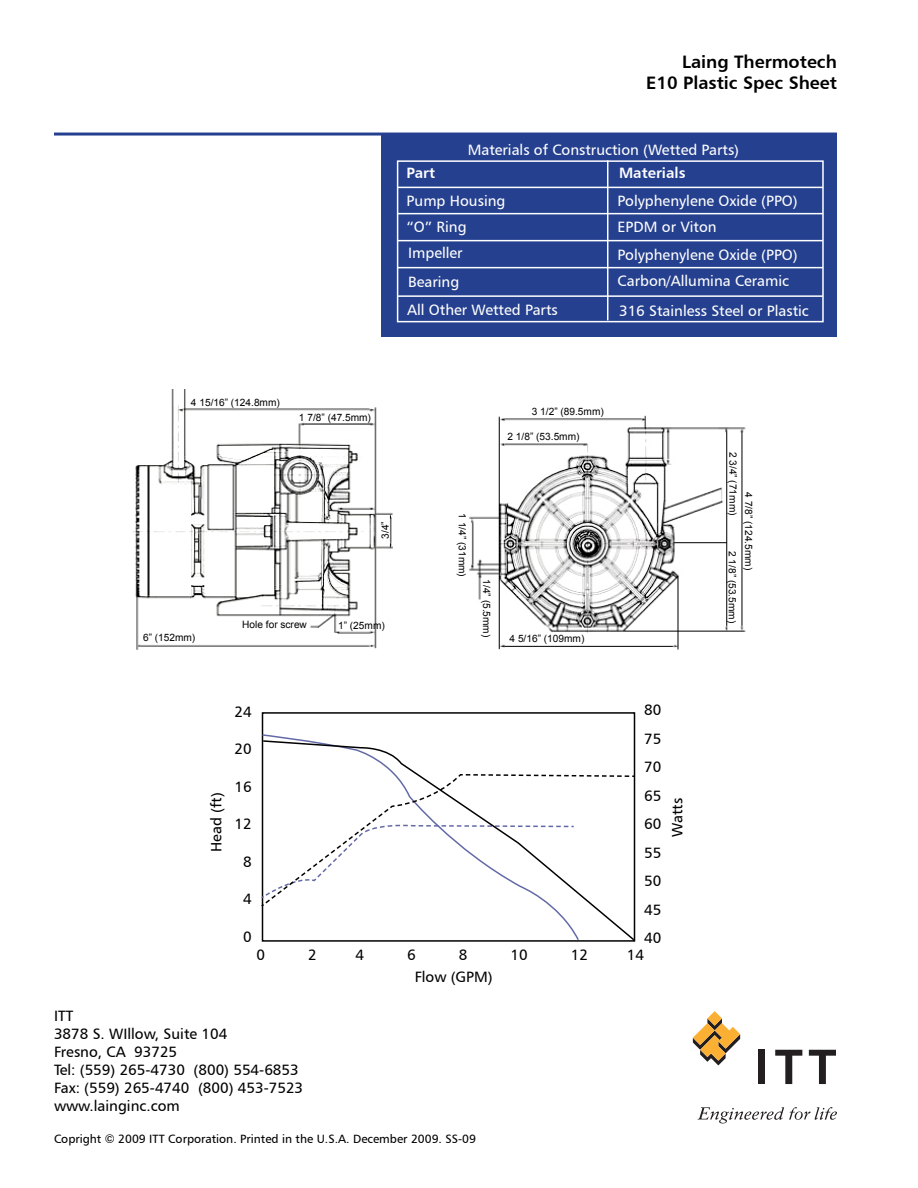
<style>
.page{position:relative;width:918px;height:1188px;background:#fff}
.page>*{position:absolute;margin:0;border:0;box-sizing:border-box;transform-origin:0 0}
.t1{font:18px/21.6px "Humanist 777 BT Bold B";color:#000;text-align:right}
.t2{font:15px/26.2px "Humanist 777 BT Roman B";color:#fff}
.t3{font:15px/28.5px "Humanist 777 BT Roman B";color:#000}
.t4{font:15px "Humanist 777 BT Bold B";color:#fff}
.t5{font:12px "Humanist 777 BT Roman B";color:#000}
.t6{font:10.2px "Arial";color:#000}
</style>
<div class="page">
<div style="left:381px;top:134px;width:456px;height:203px;background:#25408f"></div>
<svg style="left:693px;top:1011px;width:47px;height:54px"></svg>
<div style="left:758px;top:1050px;width:7px;height:34px;background:#231f20"></div>
<svg style="left:775px;top:1050px;width:27px;height:34px"></svg>
<svg style="left:809px;top:1050px;width:27px;height:34px"></svg>
<svg style="left:697px;top:1107px;width:140px;height:17px"></svg>
<div style="left:397px;top:160px;width:427px;height:162px;border:2px solid #fff"></div>
<hr style="left:398px;top:187px;width:425px;height:1px;background:#fff">
<hr style="left:398px;top:213px;width:425px;height:1px;background:#fff">
<hr style="left:398px;top:240px;width:425px;height:1px;background:#fff">
<hr style="left:398px;top:267px;width:425px;height:1px;background:#fff">
<hr style="left:398px;top:295px;width:425px;height:2px;background:#fff">
<hr style="left:607px;top:160px;width:1px;height:160px;background:#fff">
<hr style="left:54px;top:133px;width:783px;height:3px;background:#25408f">
<img style="left:132px;top:390px;width:261px;height:260px">
<img style="left:469px;top:415px;width:277px;height:235px">
<svg style="left:262px;top:739px;width:374px;height:203px"></svg>
<svg style="left:261px;top:773px;width:375px;height:135px"></svg>
<p class="t1" style="left:646px;top:50px;width:192px">Laing Thermotech<br>E10 Plastic Spec Sheet</p>
<p class="t2" style="left:468px;top:137px;width:273px">Materials of Construction (Wetted Parts)</p>
<p class="t4" style="left:407px;top:163px;width:30px">Part</p>
<p class="t2" style="left:407px;top:187px;width:100px">Pump Housing “O” Ring<br>Impeller</p>
<p class="t2" style="left:407px;top:267px;width:152px;line-height:28.5px">Bearing<br>All Other Wetted Parts</p>
<p class="t4" style="left:619px;top:163px;width:68px">Materials</p>
<p class="t2" style="left:618px;top:187px;width:182px">Polyphenylene Oxide (PPO)<br>EPDM or Viton</p>
<p class="t2" style="left:618px;top:241px;width:182px">Polyphenylene Oxide (PPO)<br>Carbon/Allumina Ceramic</p>
<p class="t2" style="left:619px;top:297px;width:191px">316 Stainless Steel or Plastic</p>
<p class="t6" style="left:191px;top:396px;width:90px">4 15/16” (124.8mm)</p>
<p class="t6" style="left:299px;top:411px;width:74px">1 7/8” (47.5mm)</p>
<p class="t6" style="left:378px;top:539px;width:19px;rotate:-90deg">3/4”</p>
<p class="t6" style="left:143px;top:631px;width:54px">6” (152mm)</p>
<p class="t6" style="left:242px;top:618px;width:66px">Hole for screw</p>
<p class="t6" style="left:338px;top:619px;width:48px">1” (25mm)</p>
<p class="t6" style="left:532px;top:404px;width:74px">3 1/2” (89.5mm)</p>
<p class="t6" style="left:508px;top:429px;width:74px">2 1/8” (53.5mm)</p>
<p class="t6" style="left:469px;top:513px;width:65px;rotate:90deg">1 1/4” (31mm)</p>
<p class="t6" style="left:494px;top:579px;width:59px;rotate:90deg">1/4” (5.5mm)</p>
<p class="t6" style="left:510px;top:632px;width:76px">4 5/16” (109mm)</p>
<p class="t6" style="left:740px;top:452px;width:65px;rotate:90deg">2 3/4” (71mm)</p>
<p class="t6" style="left:739px;top:551px;width:74px;rotate:90deg">2 1/8” (53.5mm)</p>
<p class="t6" style="left:755px;top:492px;width:79px;rotate:90deg">4 7/8” (124.5mm)</p>
<p class="t3" style="left:644px;top:696px;width:19px;text-align:justify">80<br>75<br>70<br>65<br>60<br>55<br>50<br>45<br>40</p>
<p class="t3" style="left:234px;top:697px;width:19px">24</p>
<p class="t3" style="left:234px;top:735px;width:19px">20</p>
<p class="t3" style="left:234px;top:772px;width:19px">16</p>
<p class="t3" style="left:234px;top:810px;width:19px">12</p>
<p class="t3" style="left:243px;top:847px;width:10px">8</p>
<p class="t3" style="left:243px;top:885px;width:10px">4</p>
<p class="t3" style="left:243px;top:922px;width:10px">0</p>
<p class="t3" style="left:202px;top:852px;width:61px;rotate:-90deg">Head (ft)</p>
<p class="t3" style="left:663px;top:837px;width:41px;rotate:-90deg">Watts</p>
<p class="t3" style="left:256px;top:940px;width:10px">0</p>
<p class="t3" style="left:308px;top:940px;width:10px">2</p>
<p class="t3" style="left:356px;top:940px;width:10px">4</p>
<p class="t3" style="left:407px;top:940px;width:10px">6</p>
<p class="t3" style="left:459px;top:940px;width:10px">8</p>
<p class="t3" style="left:510px;top:940px;width:19px">10</p>
<p class="t3" style="left:571px;top:940px;width:19px">12</p>
<p class="t3" style="left:627px;top:940px;width:19px">14</p>
<p class="t3" style="left:415px;top:963px;width:79px">Flow (GPM)</p>
<p class="t3" style="left:54px;top:1006px;width:251px;line-height:18px">ITT<br>3878 S. WIllow, Suite 104<br>Fresno, CA 93725<br>Tel: (559) 265-4730 (800) 554-6853<br>Fax: (559) 265-4740 (800) 453-7523 www.lainginc.com</p>
<p class="t5" style="left:54px;top:1132px;width:423px">Copright © 2009 ITT Corporation. Printed in the U.S.A. December 2009. SS-09</p>
</div>
